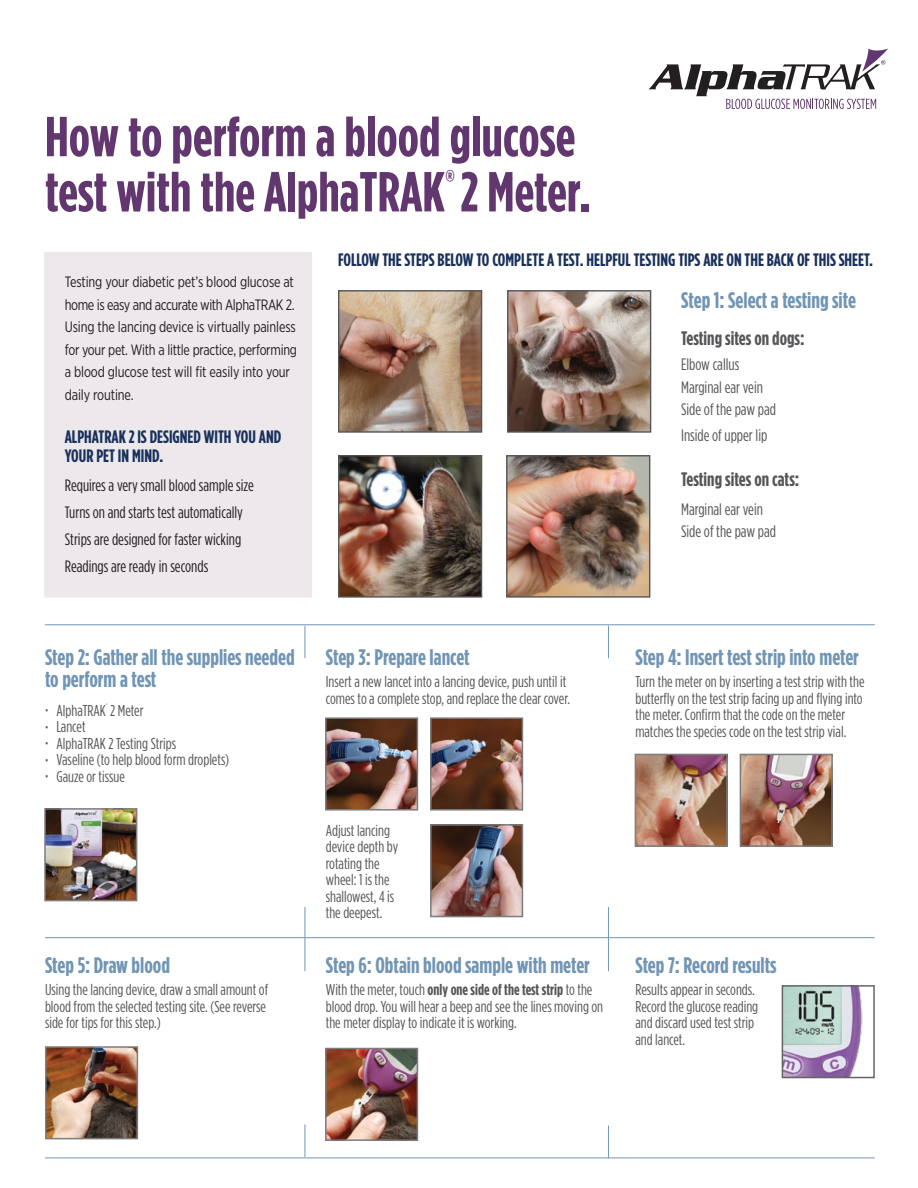
<style>
.page{position:relative;width:918px;height:1188px;background:#fff}
.page>*{position:absolute;margin:0;border:0;box-sizing:border-box;transform-origin:0 0}
.t1{font:700 56.25px/55.2px "Gotham Condensed";color:#62366e}
.t2{font:700 22.5px/22.5px "Gotham Condensed";color:#7195b5}
.t3{font:700 19.5px "Gotham Condensed";color:#55565a}
.t4{font:700 18px/18.8px "Gotham Condensed";color:#19315b}
.t5{font:16.5px/27px "Gotham Condensed";color:#231f20}
.t6{font:16.5px/22.5px "Gotham Condensed";color:#55565a}
.t7{font:15.75px/16.5px "Gotham Condensed";color:#55565a}
.t8{font:15px/22.5px "Gotham Narrow";letter-spacing:-.01em;color:#231f20;scale:.92 1}
.t9{font:5.25px "Gotham Condensed";color:#55565a}
.s1{font-size:10.5px}
.s2{font-weight:700}
</style>
<div class="page">
<hr style="left:45px;top:937px;width:830px;height:1px;background:#7195b5">
<hr style="left:45px;top:625px;width:830px;height:1px;background:#7195b5">
<hr style="left:45px;top:1158px;width:830px;height:1px;background:#7195b5">
<hr style="left:305px;top:907px;width:1px;height:64px;background:#7195b5">
<hr style="left:305px;top:626px;width:1px;height:32px;background:#7195b5">
<hr style="left:305px;top:1124px;width:1px;height:33px;background:#7195b5">
<hr style="left:608px;top:626px;width:1px;height:32px;background:#7195b5">
<hr style="left:608px;top:1126px;width:1px;height:32px;background:#7195b5">
<hr style="left:608px;top:907px;width:1px;height:64px;background:#7195b5">
<img style="left:47px;top:811px;width:87px;height:87px">
<div style="left:44px;top:808px;width:93px;height:93px;border:2px solid #7d7d80"></div>
<img style="left:328px;top:1051px;width:87px;height:87px">
<div style="left:325px;top:1048px;width:93px;height:93px;border:2px solid #7d7d80"></div>
<img style="left:328px;top:720px;width:87px;height:88px">
<div style="left:325px;top:717px;width:93px;height:94px;border:2px solid #7d7d80"></div>
<img style="left:638px;top:757px;width:87px;height:87px">
<div style="left:635px;top:754px;width:93px;height:93px;border:2px solid #7d7d80"></div>
<img style="left:433px;top:720px;width:87px;height:88px">
<div style="left:430px;top:717px;width:93px;height:94px;border:2px solid #7d7d80"></div>
<img style="left:743px;top:757px;width:87px;height:87px">
<div style="left:740px;top:754px;width:93px;height:93px;border:2px solid #7d7d80"></div>
<img style="left:433px;top:827px;width:87px;height:87px">
<div style="left:430px;top:824px;width:93px;height:93px;border:2px solid #7d7d80"></div>
<img style="left:340px;top:292px;width:140px;height:139px">
<div style="left:338px;top:290px;width:144px;height:143px;border:1px solid #55565a"></div>
<div style="left:44px;top:252px;width:268px;height:346px;background:#ece8eb"></div>
<img style="left:509px;top:292px;width:140px;height:139px">
<div style="left:507px;top:290px;width:144px;height:143px;border:1px solid #55565a"></div>
<img style="left:340px;top:457px;width:140px;height:139px">
<div style="left:338px;top:455px;width:144px;height:143px;border:1px solid #55565a"></div>
<img style="left:508px;top:457px;width:140px;height:139px">
<div style="left:506px;top:455px;width:144px;height:143px;border:1px solid #55565a"></div>
<img style="left:48px;top:1049px;width:87px;height:87px">
<div style="left:45px;top:1046px;width:93px;height:93px;border:2px solid #7d7d80"></div>
<img style="left:785px;top:988px;width:78px;height:87px">
<div style="left:782px;top:985px;width:93px;height:93px;border:2px solid #636466"></div>
<svg style="left:649px;top:48px;width:240px;height:61px"></svg>
<h1 class="t1" style="left:45px;top:109px;width:548px">How to perform a blood glucose test with the AlphaTRAK<sup>®</sup> 2 Meter.</h1>
<p class="t8" style="left:65px;top:271px;width:254px">Testing your diabetic pet’s blood glucose at home is easy and accurate with AlphaTRAK 2.<br>Using the lancing device is virtually painless for your pet. With a little practice, performing a blood glucose test will fit easily into your daily routine.</p>
<p class="t4" style="left:65px;top:427px;width:218px">ALPHATRAK 2 IS DESIGNED WITH YOU AND<br>YOUR PET IN MIND.</p>
<p class="t5" style="left:65px;top:471px;width:191px">Requires a very small blood sample size Turns on and starts test automatically Strips are designed for faster wicking Readings are ready in seconds</p>
<p class="t4" style="left:338px;top:250px;width:537px">FOLLOW THE STEPS BELOW TO COMPLETE A TEST. HELPFUL TESTING TIPS ARE ON THE BACK OF THIS SHEET.</p>
<h2 class="t2" style="left:681px;top:289px;width:176px">Step 1: Select a testing site</h2>
<p class="t3" style="left:681px;top:326px;width:125px">Testing sites on dogs:</p>
<p class="t6" style="left:681px;top:353px;width:96px">Elbow callus<br>Marginal ear vein<br>Side of the paw pad</p>
<p class="t6" style="left:681px;top:424px;width:88px">Inside of upper lip</p>
<p class="t3" style="left:681px;top:468px;width:120px">Testing sites on cats:</p>
<p class="t6" style="left:681px;top:497px;width:96px">Marginal ear vein<br>Side of the paw pad</p>
<h2 class="t2" style="left:45px;top:646px;width:251px">Step 2: Gather all the supplies needed to perform a test</h2>
<p class="t7" style="left:45px;top:702px;width:100px"><span class="s1">•</span> AlphaTRAK 2 Meter</p>
<p class="t9" style="left:106px;top:702px;width:3px">®</p>
<p class="t7" style="left:45px;top:718px;width:42px"><span class="s1">•</span> Lancet</p>
<p class="t7" style="left:45px;top:735px;width:133px"><span class="s1">•</span> AlphaTRAK 2 Testing Strips</p>
<p class="t7" style="left:45px;top:751px;width:186px"><span class="s1">•</span> Vaseline (to help blood form droplets)</p>
<p class="t7" style="left:45px;top:768px;width:82px"><span class="s1">•</span> Gauze or tissue</p>
<h2 class="t2" style="left:45px;top:954px;width:127px">Step 5: Draw blood</h2>
<p class="t7" style="left:45px;top:981px;width:225px">Using the lancing device, draw a small amount of blood from the selected testing site. (See reverse side for tips for this step.)</p>
<h2 class="t2" style="left:326px;top:646px;width:145px">Step 3: Prepare lancet</h2>
<p class="t7" style="left:326px;top:673px;width:246px">Insert a new lancet into a lancing device, push until it comes to a complete stop, and replace the clear cover.</p>
<p class="t7" style="left:326px;top:822px;width:74px">Adjust lancing device depth by rotating the wheel: 1 is the shallowest, 4 is the deepest.</p>
<h2 class="t2" style="left:326px;top:954px;width:266px">Step 6: Obtain blood sample with meter</h2>
<p class="t7" style="left:326px;top:981px;width:279px">With the meter, touch <span class="s2">only one side of the test strip</span> to the blood drop. You will hear a beep and see the lines moving on the meter display to indicate it is working.</p>
<h2 class="t2" style="left:635px;top:646px;width:225px">Step 4: Insert test strip into meter</h2>
<p class="t7" style="left:635px;top:673px;width:231px">Turn the meter on by inserting a test strip with the butterfly on the test strip facing up and flying into the meter. Confirm that the code on the meter matches the species code on the test strip vial.</p>
<h2 class="t2" style="left:635px;top:954px;width:143px">Step 7: Record results</h2>
<p class="t7" style="left:635px;top:981px;width:124px">Results appear in seconds.<br>Record the glucose reading and discard used test strip and lancet.</p>
</div>
